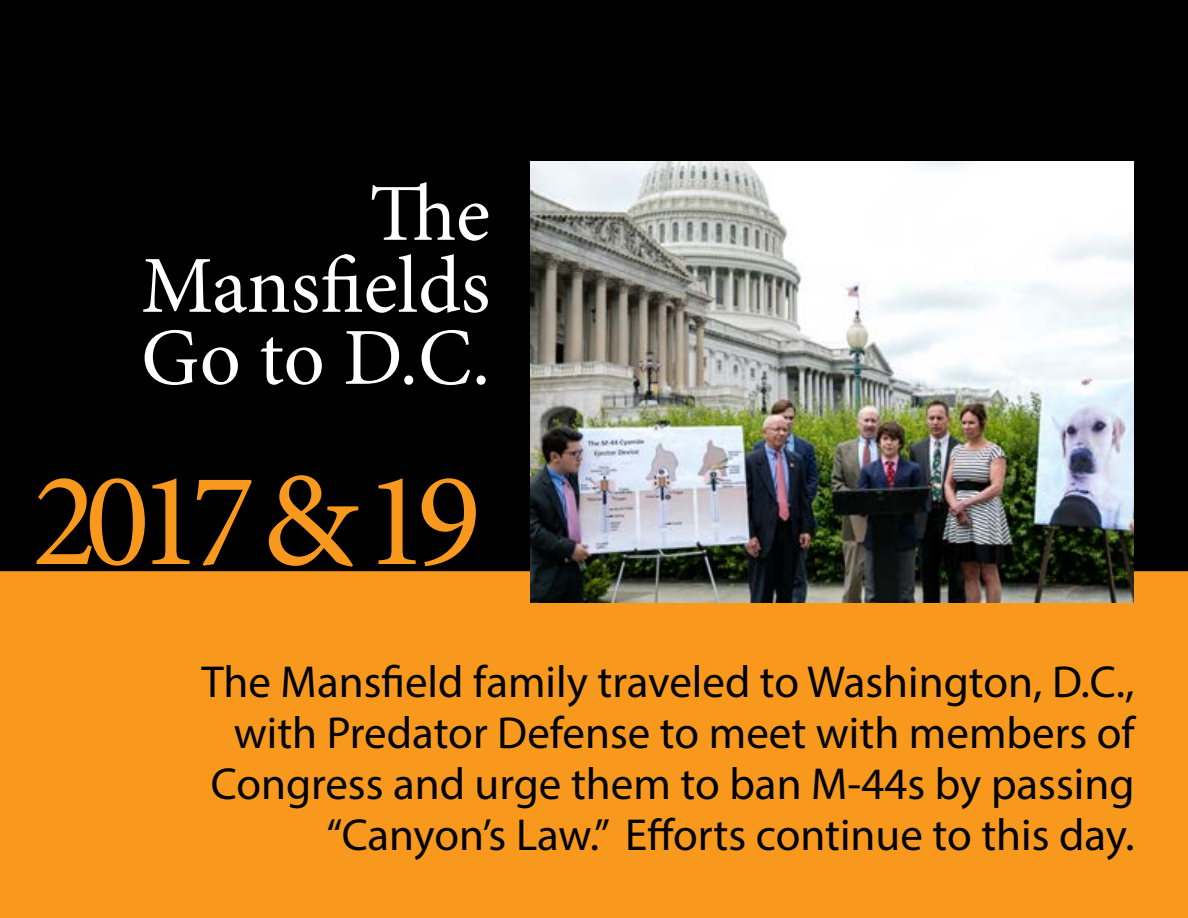
<style>
.page{position:relative;width:1188px;height:918px;background:#fff}
.page>*{position:absolute;margin:0;border:0;box-sizing:border-box;transform-origin:0 0}
.t1{font:135px "Minion Pro";letter-spacing:-.09em;color:#f8991d}
.t2{font:81px/72px "Minion Pro";letter-spacing:-.005em;color:#fff;text-align:justify}
.t3{font:45px/51px "Myriad Pro";color:#000;text-align:right}
</style>
<div class="page">
<div style="left:1px;top:571px;width:1187px;height:347px;background:#f8991d"></div>
<div style="left:1px;top:1px;width:1186px;height:569px;background:#000"></div>
<img style="left:531px;top:161px;width:603px;height:441px">
<h2 class="t2" style="left:141px;top:178px;width:351px;text-indent:228px">The Mansfields Go to D.C.</h2>
<h1 class="t1" style="left:32px;top:431px;width:450px">2017 &amp; 19</h1>
<p class="t3" style="left:202px;top:656px;width:935px">The Mansfield family traveled to Washington, D.C., with Predator Defense to meet with members of Congress and urge them to ban M-44s by passing “Canyon’s Law.” Efforts continue to this day.</p>
</div>
